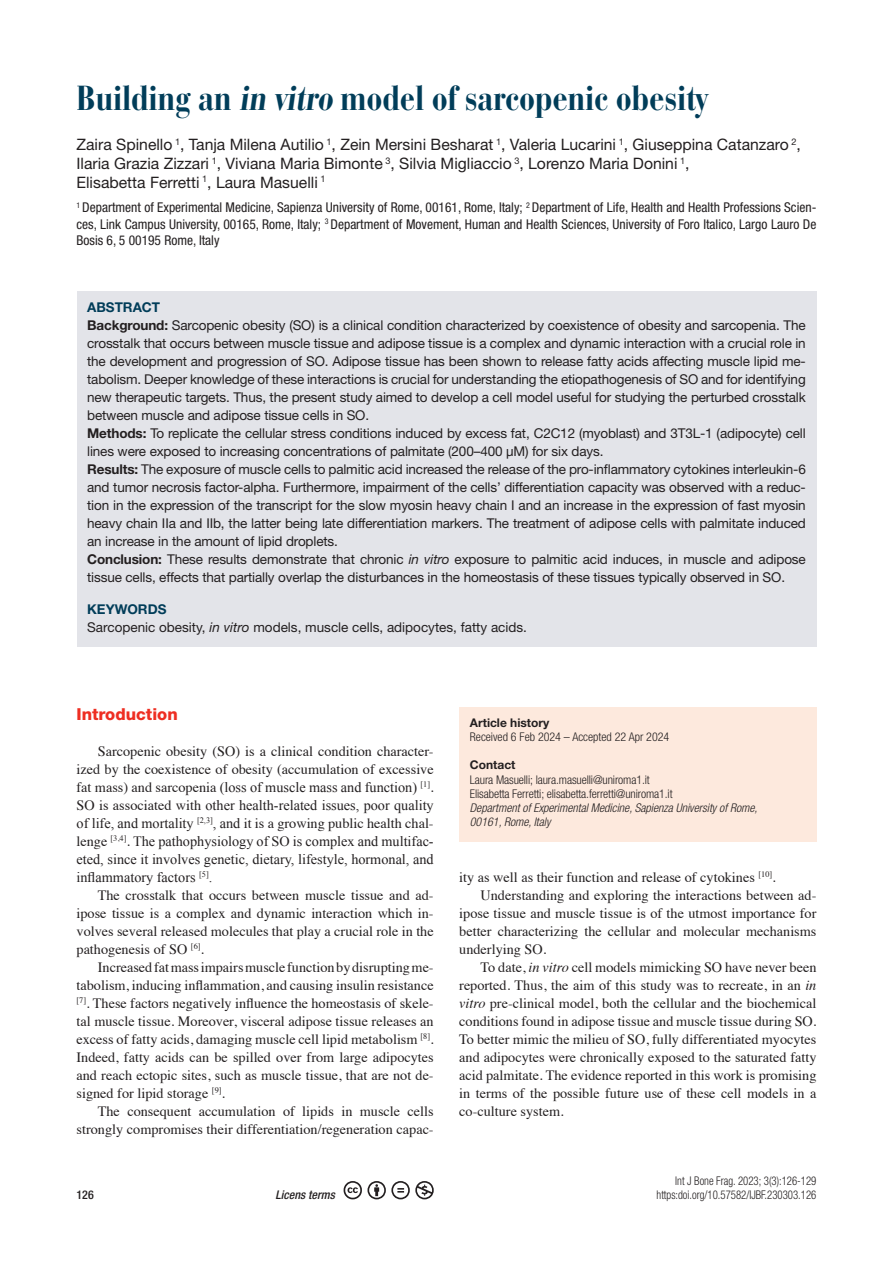
<style>
.page{position:relative;width:893px;height:1263px;background:#fff}
.page>*{position:absolute;margin:0;border:0;box-sizing:border-box;transform-origin:0 0}
.t1{font:700 condensed 34.5px "Bauer Bodoni Std";letter-spacing:-.01em;color:#013d59}
._1_Livello{font:800 16.5px "Helvetica Neue LT Std";color:#ee2e22}
.t2{font:15.75px/18.9px "Helvetica Neue LT Std";color:#231f20}
.Testo_generale{font:14.25px/18px "Times";color:#231f20;text-align:justify}
.Testo_generale-2{font:14.25px/18px "Times New Roman";color:#231f20;text-align:justify}
.t3{font:13.5px/18px "Helvetica Neue LT Std";letter-spacing:-.01em;color:#231f20;text-align:justify}
.t4{font:condensed 13.5px/16.2px "Helvetica Neue LT Std";color:#231f20;text-align:justify}
.t5{font:700 13.5px "Helvetica Neue LT Std";color:#013d59}
.t6{font:300 condensed 12px/14.2px "Helvetica Neue LT Std";letter-spacing:-.01em;color:#231f20}
.t7{font:italic 300 condensed 12px/14.2px "Helvetica Neue LT Std";color:#231f20}
.t8{font:300 condensed 12px "Helvetica Neue LT Std";letter-spacing:-.01em;color:#231f20;scale:.9 1}
.t9{font:700 12px "Helvetica Neue LT Std";color:#231f20}
.t10{font:italic 500 condensed 12px "Helvetica Neue LT Std";color:#231f20}
.t11{font:500 condensed 12px "Helvetica Neue LT Std";color:#231f20}
.s1{font-weight:700}
.s2{font-style:italic}
.s3{font-family:"Times"}
</style>
<div class="page">
<div style="left:77px;top:291px;width:739px;height:356px;background:#e3e4e9"></div>
<div style="left:459px;top:707px;width:357px;height:135px;background:#fde9dd"></div>
<svg style="left:344px;top:1181px;width:90px;height:18px"></svg>
<p class="t1" style="left:77px;top:78px;width:634px">Building an in vitro model of sarcopenic obesity</p>
<p class="t2" style="left:77px;top:135px;width:726px">Zaira Spinello <sup>1</sup>, Tanja Milena Autilio <sup>1</sup>, Zein Mersini Besharat <sup>1</sup>, Valeria Lucarini <sup>1</sup>, Giuseppina Catanzaro <sup>2</sup>,<br>Ilaria Grazia Zizzari <sup>1</sup>, Viviana Maria Bimonte <sup>3</sup>, Silvia Migliaccio <sup>3</sup>, Lorenzo Maria Donini <sup>1</sup>,<br>Elisabetta Ferretti <sup>1</sup>, Laura Masuelli <sup>1</sup></p>
<p class="t4" style="left:77px;top:199px;width:741px"><sup>1</sup> Department of Experimental Medicine, Sapienza University of Rome, 00161, Rome, Italy; <sup>2</sup> Department of Life, Health and Health Professions Scien&shy;ces, Link Campus University, 00165, Rome, Italy; <sup>3</sup> Department of Movement, Human and Health Sciences, University of Foro Italico, Largo Lauro De Bosis 6, 5 00195 Rome, Italy</p>
<p class="t5" style="left:87px;top:298px;width:75px">ABSTRACT</p>
<p class="t3" style="left:87px;top:316px;width:720px"><span class="s1">Background:</span> Sarcopenic obesity (SO) is a clinical condition characterized by coexistence of obesity and sarcopenia. The crosstalk that occurs between muscle tissue and adipose tissue is a complex and dynamic interaction with a crucial role in the development and progression of SO. Adipose tissue has been shown to release fatty acids affecting muscle lipid me&shy;tabolism. Deeper knowledge of these interactions is crucial for understanding the etiopathogenesis of SO and for identifying new therapeutic targets. Thus, the present study aimed to develop a cell model useful for studying the perturbed crosstalk between muscle and adipose tissue cells in SO.</p>
<p class="t3" style="left:87px;top:424px;width:720px"><span class="s1">Methods:</span> To replicate the cellular stress conditions induced by excess fat, C2C12 (myoblast) and 3T3L-1 (adipocyte) cell lines were exposed to increasing concentrations of palmitate (200–400 μM) for six days.</p>
<p class="t3" style="left:87px;top:460px;width:720px"><span class="s1">Results:</span> The exposure of muscle cells to palmitic acid increased the release of the pro-inflammatory cytokines interleukin-6 and tumor necrosis factor-alpha. Furthermore, impairment of the cells’ differentiation capacity was observed with a reduc&shy;tion in the expression of the transcript for the slow myosin heavy chain I and an increase in the expression of fast myosin heavy chain IIa and IIb, the latter being late differentiation markers. The treatment of adipose cells with palmitate induced an increase in the amount of lipid droplets.</p>
<p class="t3" style="left:87px;top:550px;width:720px"><span class="s1">Conclusion:</span> These results demonstrate that chronic <span class="s2">in vitro</span> exposure to palmitic acid induces, in muscle and adipose tissue cells, effects that partially overlap the disturbances in the homeostasis of these tissues typically observed in SO.</p>
<p class="t5" style="left:87px;top:601px;width:81px">KEYWORDS</p>
<p class="t3" style="left:87px;top:618px;width:441px">Sarcopenic obesity, <span class="s2">in vitro</span> models, muscle cells, adipocytes, fatty acids.</p>
<p class="_1_Livello" style="left:77px;top:704px;width:103px">Introduction</p>
<p class="Testo_generale-2" style="left:77px;top:742px;width:359px;text-indent:21px"><span class="s3">Sarcopenic obesity (SO) is a clinical condition character&shy;ized by the coexistence of obesity (accumulation of excessive fat mass) and sarcopenia</span> (loss of muscle mass and function) <sup>[1]</sup><span class="s3">.<br>SO is associated with</span> other health-related issues, poor quality of life, and mortality <sup>[2,3]</sup>, and <span class="s3">it is a growing public health chal&shy;lenge</span> <sup>[</sup><sup>3,4</sup><sup>]</sup><span class="s3">.</span> The pathophysiology of SO is complex and multifac&shy;eted, since it involves genetic, dietary, lifestyle, hormonal, and inflammatory factors <sup>[5]</sup>.</p>
<p class="Testo_generale" style="left:77px;top:885px;width:359px;text-indent:21px">The crosstalk that occurs between muscle tissue and ad&shy;ipose tissue is a complex and dynamic interaction which in&shy;volves several released molecules that play a crucial role in the pathogenesis of SO <sup>[</sup><sup>6</sup><sup>]</sup>.</p>
<p class="Testo_generale" style="left:77px;top:957px;width:359px;text-indent:21px">Increased fat mass impairs muscle function by disrupting me&shy;tabolism, inducing inflammation, and causing insulin resistance <sup>[</sup><sup>7</sup><sup>]</sup>. These factors negatively influence the homeostasis of skele&shy;tal muscle tissue. Moreover, visceral adipose tissue releases an excess of fatty acids, damaging muscle cell lipid metabolism <sup>[</sup><sup>8</sup><sup>]</sup>.<br>Indeed, fatty acids can be spilled over from large adipocytes and reach ectopic sites, such as muscle tissue, that are not de&shy;signed for lipid storage <sup>[</sup><sup>9</sup><sup>]</sup>.</p>
<p class="Testo_generale" style="left:77px;top:1101px;width:359px;text-align:right">The consequent accumulation of lipids in muscle cells strongly compromises their differentiation/regeneration capac-</p>
<p class="t11" style="left:77px;top:1187px;width:19px">126</p>
<p class="t10" style="left:276px;top:1187px;width:61px">Licens terms</p>
<p class="t9" style="left:470px;top:715px;width:81px">Article history</p>
<p class="t6" style="left:470px;top:729px;width:201px">Received 6 Feb 2024 – Accepted 22 Apr 2024</p>
<p class="t9" style="left:470px;top:758px;width:47px">Contact</p>
<p class="t6" style="left:470px;top:772px;width:204px">Laura Masuelli; laura.masuelli@uniroma1.it<br>Elisabetta Ferretti; elisabetta.ferretti@uniroma1.it</p>
<p class="t7" style="left:470px;top:801px;width:289px">Department of Experimental Medicine, Sapienza University of Rome,<br>00161, Rome, Italy</p>
<p class="Testo_generale" style="left:459px;top:867px;width:318px">ity as well as their function and release of cytokines <sup>[</sup><sup>10</sup><sup>]</sup>.</p>
<p class="Testo_generale" style="left:459px;top:885px;width:359px;text-indent:21px">Understanding and exploring the interactions between ad&shy;ipose tissue and muscle tissue is of the utmost importance for better characterizing the cellular and molecular mechanisms underlying SO.</p>
<p class="Testo_generale" style="left:459px;top:957px;width:359px;text-indent:21px">To date, <span class="s2">in vitro</span> cell models mimicking SO have never been reported. Thus, the aim of this study was to recreate, in an <span class="s2">in vitro</span> pre-clinical model, both the cellular and the biochemical conditions found in adipose tissue and muscle tissue during SO.<br>To better mimic the milieu of SO, fully differentiated myocytes and adipocytes were chronically exposed to the saturated fatty acid palmitate. The evidence reported in this work is promising in terms of the possible future use of these cell models in a co-culture system.</p>
<p class="t8" style="left:675px;top:1174px;width:158px">Int J Bone Frag. 2023; 3(3):126-129</p>
<p class="t8" style="left:657px;top:1188px;width:179px">https:doi.org/10.57582/IJBF.230303.126</p>
</div>
